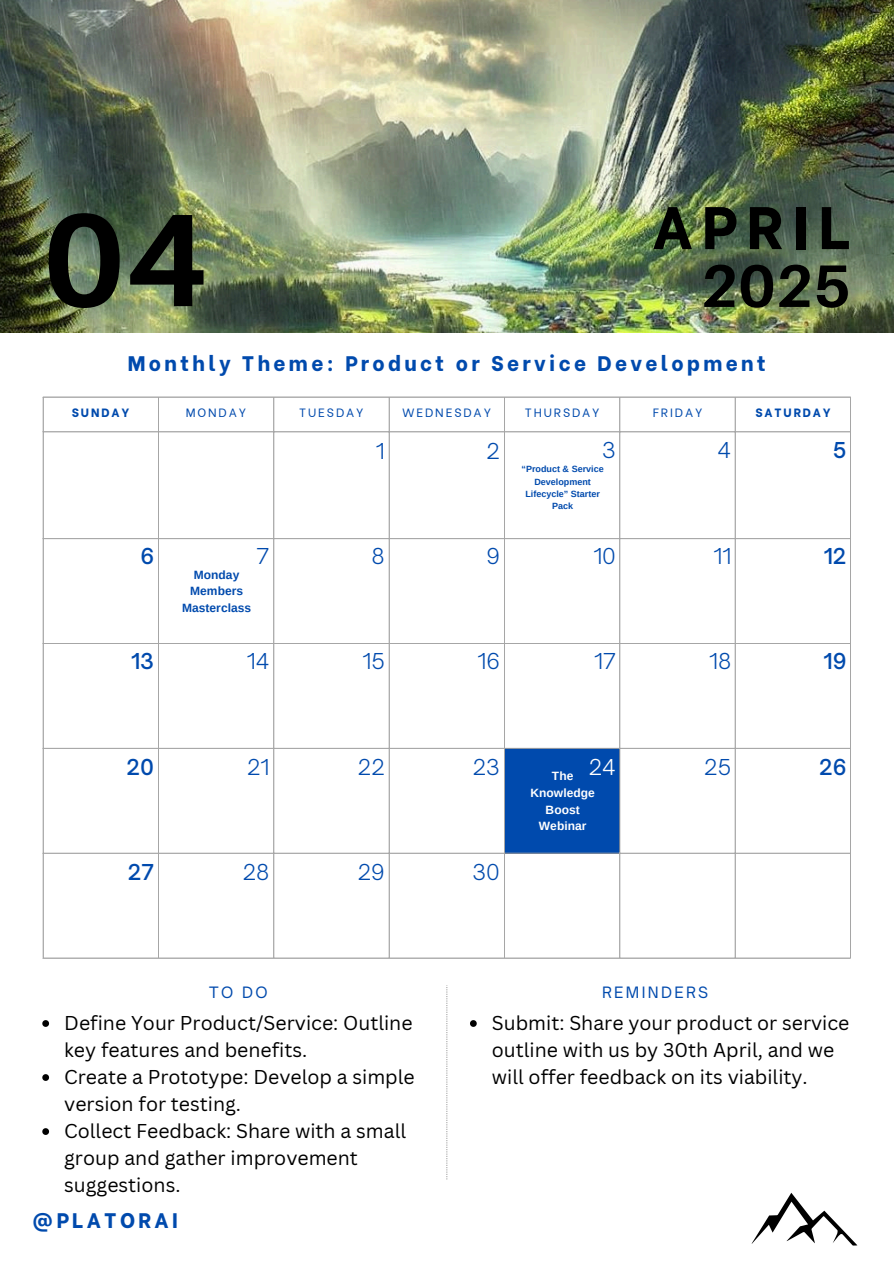
<style>
.page{position:relative;width:894px;height:1264px;background:#fff}
.page>*{position:absolute;margin:0;border:0;box-sizing:border-box;transform-origin:0 0}
.t1{font:700 132px "Aileron";color:#000}
.t2{font:800 60px "Be Vietnam";letter-spacing:.155em;color:#000}
.t3{font:700 60px "Aileron";color:#000}
.t4{font:800 21px "Be Vietnam";letter-spacing:.155em;color:#004aad}
.t5{font:300 21px "Open Sauce One";color:#004aad}
.t6{font:500 21px "Open Sauce One";color:#004aad}
.t7{font:300 21px "Open Sauce One";color:#fff}
.t8{font:19.5px/27px "Canva Sans";color:#000}
.t9{font:15px "Open Sauce One";letter-spacing:.155em;color:#004aad}
.t10{font:12px "Be Vietnam";letter-spacing:.155em;color:#004aad}
.t11{font:700 12px/16.6px "Arimo";color:#004aad;text-align:center}
.t12{font:700 12px/16.6px "Arimo";color:#fff;text-align:center}
.t13{font:800 12px "Be Vietnam";letter-spacing:.155em;color:#004aad}
.t14{font:700 9px/12.5px "Arimo";color:#004aad;text-align:center}
</style>
<div class="page">
<img style="left:0;top:0;width:893px;height:332px">
<div style="left:504px;top:748px;width:116px;height:105px;background:#004aad"></div>
<hr style="left:43px;top:397px;width:1px;height:560px;background:#a6a6a6">
<hr style="left:158px;top:397px;width:1px;height:560px;background:#a6a6a6">
<hr style="left:273px;top:397px;width:1px;height:560px;background:#a6a6a6">
<hr style="left:389px;top:397px;width:1px;height:560px;background:#a6a6a6">
<hr style="left:504px;top:397px;width:1px;height:560px;background:#a6a6a6">
<hr style="left:619px;top:397px;width:1px;height:560px;background:#a6a6a6">
<hr style="left:734px;top:397px;width:1px;height:560px;background:#a6a6a6">
<hr style="left:849px;top:397px;width:1px;height:560px;background:#a6a6a6">
<hr style="left:43px;top:396px;width:807px;height:1px;background:#a6a6a6">
<hr style="left:43px;top:431px;width:807px;height:1px;background:#a6a6a6">
<hr style="left:43px;top:538px;width:807px;height:1px;background:#a6a6a6">
<hr style="left:43px;top:643px;width:807px;height:1px;background:#a6a6a6">
<hr style="left:43px;top:748px;width:807px;height:1px;background:#a6a6a6">
<hr style="left:43px;top:852px;width:807px;height:1px;background:#a6a6a6">
<hr style="left:43px;top:957px;width:807px;height:1px;background:#a6a6a6">
<svg style="left:751px;top:1192px;width:106px;height:53px"></svg>
<svg style="left:446px;top:985px;width:1px;height:194px"></svg>
<svg style="left:42px;top:1020px;width:7px;height:6px"></svg>
<svg style="left:42px;top:1074px;width:7px;height:6px"></svg>
<svg style="left:42px;top:1128px;width:7px;height:6px"></svg>
<svg style="left:470px;top:1020px;width:6px;height:6px"></svg>
<p class="t1" style="left:43px;top:178px;width:167px">04</p>
<h3 class="t2" style="left:652px;top:177px;width:200px">APRIL</h3>
<h6 class="t3" style="left:700px;top:249px;width:152px">2025</h6>
<p class="t4" style="left:128px;top:346px;width:639px">Monthly Theme: Product or Service Development</p>
<p class="t13" style="left:72px;top:403px;width:59px">SUNDAY</p>
<p class="t10" style="left:186px;top:403px;width:62px">MONDAY</p>
<p class="t10" style="left:299px;top:403px;width:66px">TUESDAY</p>
<p class="t10" style="left:402px;top:403px;width:90px">WEDNESDAY</p>
<p class="t10" style="left:524px;top:403px;width:76px">THURSDAY</p>
<p class="t10" style="left:652px;top:403px;width:51px">FRIDAY</p>
<p class="t13" style="left:755px;top:403px;width:77px">SATURDAY</p>
<p class="t5" style="left:376px;top:438px;width:10px">1</p>
<p class="t5" style="left:486px;top:438px;width:15px">2</p>
<p class="t5" style="left:602px;top:437px;width:15px">3</p>
<p class="t5" style="left:717px;top:437px;width:15px">4</p>
<p class="t6" style="left:832px;top:437px;width:15px">5</p>
<h1 class="t14" style="left:521px;top:463px;width:84px">“Product &amp; Service<br>Development<br>Lifecycle” Starter<br>Pack</h1>
<p class="t6" style="left:140px;top:542px;width:15px">6</p>
<p class="t5" style="left:256px;top:542px;width:14px">7</p>
<p class="t5" style="left:371px;top:542px;width:15px">8</p>
<p class="t5" style="left:486px;top:542px;width:15px">9</p>
<p class="t5" style="left:593px;top:542px;width:24px">10</p>
<p class="t5" style="left:713px;top:542px;width:19px">11</p>
<p class="t6" style="left:823px;top:542px;width:24px">12</p>
<h1 class="t11" style="left:182px;top:566px;width:70px">Monday<br>Members<br>Masterclass</h1>
<p class="t6" style="left:131px;top:648px;width:25px">13</p>
<p class="t5" style="left:247px;top:648px;width:24px">14</p>
<p class="t5" style="left:362px;top:648px;width:24px">15</p>
<p class="t5" style="left:477px;top:648px;width:24px">16</p>
<p class="t5" style="left:594px;top:648px;width:23px">17</p>
<p class="t5" style="left:709px;top:648px;width:24px">18</p>
<p class="t6" style="left:823px;top:648px;width:25px">19</p>
<p class="t6" style="left:127px;top:753px;width:29px">20</p>
<p class="t5" style="left:247px;top:753px;width:24px">21</p>
<p class="t5" style="left:358px;top:753px;width:28px">22</p>
<p class="t5" style="left:472px;top:753px;width:29px">23</p>
<p class="t7" style="left:588px;top:753px;width:29px">24</p>
<p class="t5" style="left:704px;top:753px;width:28px">25</p>
<p class="t6" style="left:818px;top:753px;width:29px">26</p>
<p class="t12" style="left:530px;top:767px;width:65px">The<br>Knowledge<br>Boost<br>Webinar</p>
<p class="t6" style="left:128px;top:858px;width:28px">27</p>
<p class="t5" style="left:243px;top:858px;width:28px">28</p>
<p class="t5" style="left:358px;top:858px;width:28px">29</p>
<p class="t5" style="left:472px;top:858px;width:29px">30</p>
<h5 class="t9" style="left:209px;top:983px;width:60px">TO DO</h5>
<p class="t9" style="left:602px;top:983px;width:108px">REMINDERS</p>
<p class="t8" style="left:64px;top:1009px;width:350px">Define Your Product/Service: Outline key features and benefits.</p>
<h2 class="t8" style="left:64px;top:1063px;width:352px">Create a Prototype: Develop a simple version for testing.</h2>
<p class="t8" style="left:64px;top:1117px;width:343px">Collect Feedback: Share with a small group and gather improvement suggestions.</p>
<h6 class="t4" style="left:32px;top:1202px;width:147px">@PLATORAI</h6>
<h5 class="t8" style="left:491px;top:1009px;width:359px">Submit: Share your product or service outline with us by 30th April, and we will offer feedback on its viability.</h5>
</div>
